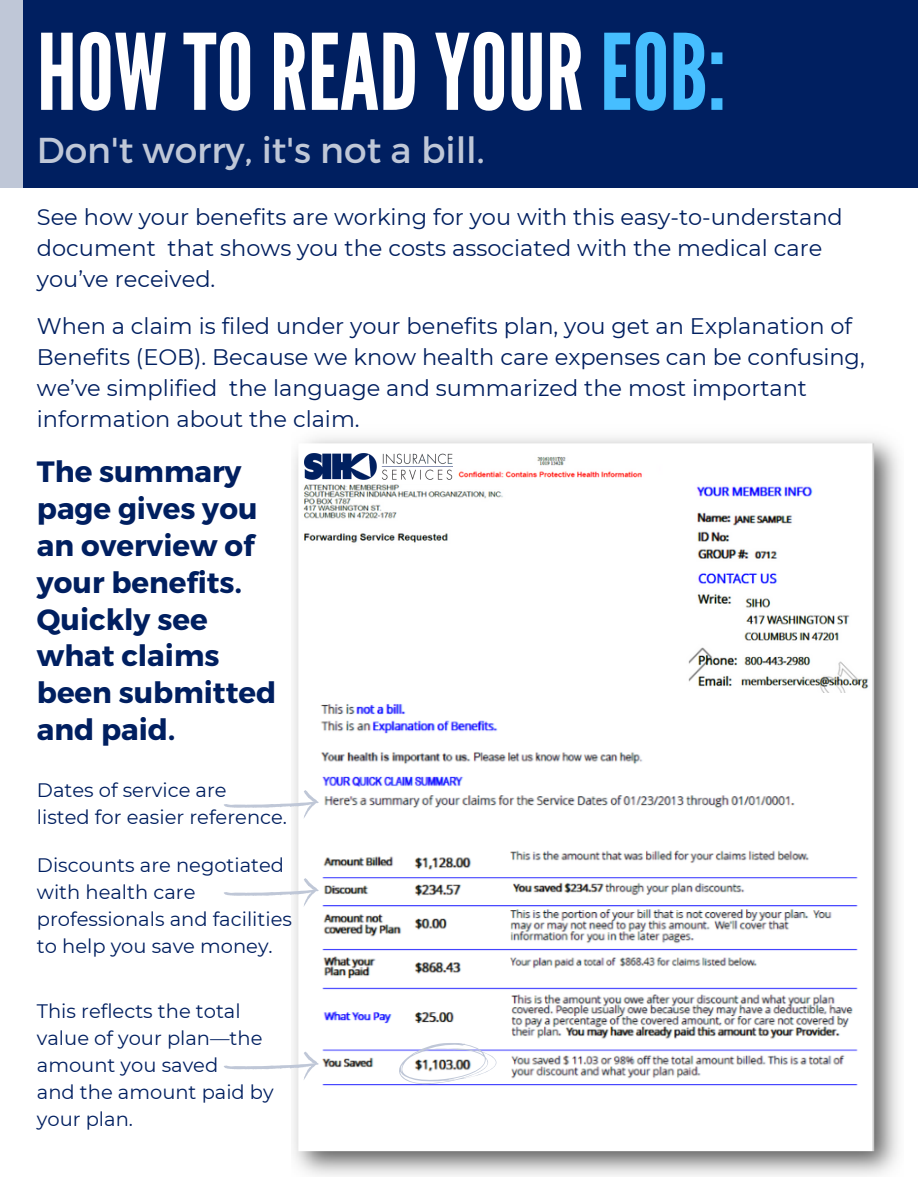
<style>
.page{position:relative;width:918px;height:1188px;background:#fff}
.page>*{position:absolute;margin:0;border:0;box-sizing:border-box;transform-origin:0 0}
.t1{font:105px "League Gothic";color:#fff}
.t2{font:36px "Montserrat";color:#bfc7d7}
.t3{font:700 29.25px/36.9px "Montserrat";color:#001f60}
.t4{font:22.5px/31px "Montserrat";color:#001f60}
.t5{font:19.5px/27px "Montserrat";color:#001f60}
.s1{color:#46beff}
</style>
<div class="page">
<div style="left:0;top:0;width:918px;height:188px;background:#001f60"></div>
<div style="left:0;top:0;width:23px;height:188px;background:#bfc7d7"></div>
<img style="left:293px;top:437px;width:606px;height:739px">
<svg style="left:224px;top:790px;width:95px;height:29px"></svg>
<svg style="left:224px;top:878px;width:95px;height:29px"></svg>
<svg style="left:224px;top:1052px;width:95px;height:28px"></svg>
<svg style="left:388px;top:1043px;width:112px;height:46px"></svg>
<img style="left:301px;top:448px;width:570px;height:244px">
<div style="left:301px;top:454px;width:154px;height:30px;background:#fff"></div>
<img style="left:305px;top:454px;width:147px;height:26px">
<p class="t1" style="left:37px;top:12px;width:691px">HOW TOREADYOUR<span class="s1">EOB:</span></p>
<p class="t2" style="left:37px;top:127px;width:449px">Don't worry, it's not a bill.</p>
<p class="t4" style="left:37px;top:201px;width:807px">See how your benefits are working for you with this easy-to-understand document that shows you the costs associated with the medical care you’ve received.</p>
<h3 class="t4" style="left:37px;top:310px;width:829px">When a claim is filed under your benefits plan, you get an Explanation of Benefits (EOB). Because we know health care expenses can be confusing, we’ve simplified the language and summarized the most important information about the claim.</h3>
<p class="t3" style="left:37px;top:452px;width:241px">The summary page gives you an overview of your benefits.<br>Quickly see what claims been submitted and paid.</p>
<p class="t5" style="left:37px;top:776px;width:252px">Dates of service are<br>listed for easier reference.</p>
<h2 class="t5" style="left:37px;top:852px;width:257px">Discounts are negotiated with health care professionals and facilities to help you save money.</h2>
<h4 class="t5" style="left:37px;top:997px;width:238px">This reflects the total value of your plan—the amount you saved<br>and the amount paid by your plan.</h4>
</div>
